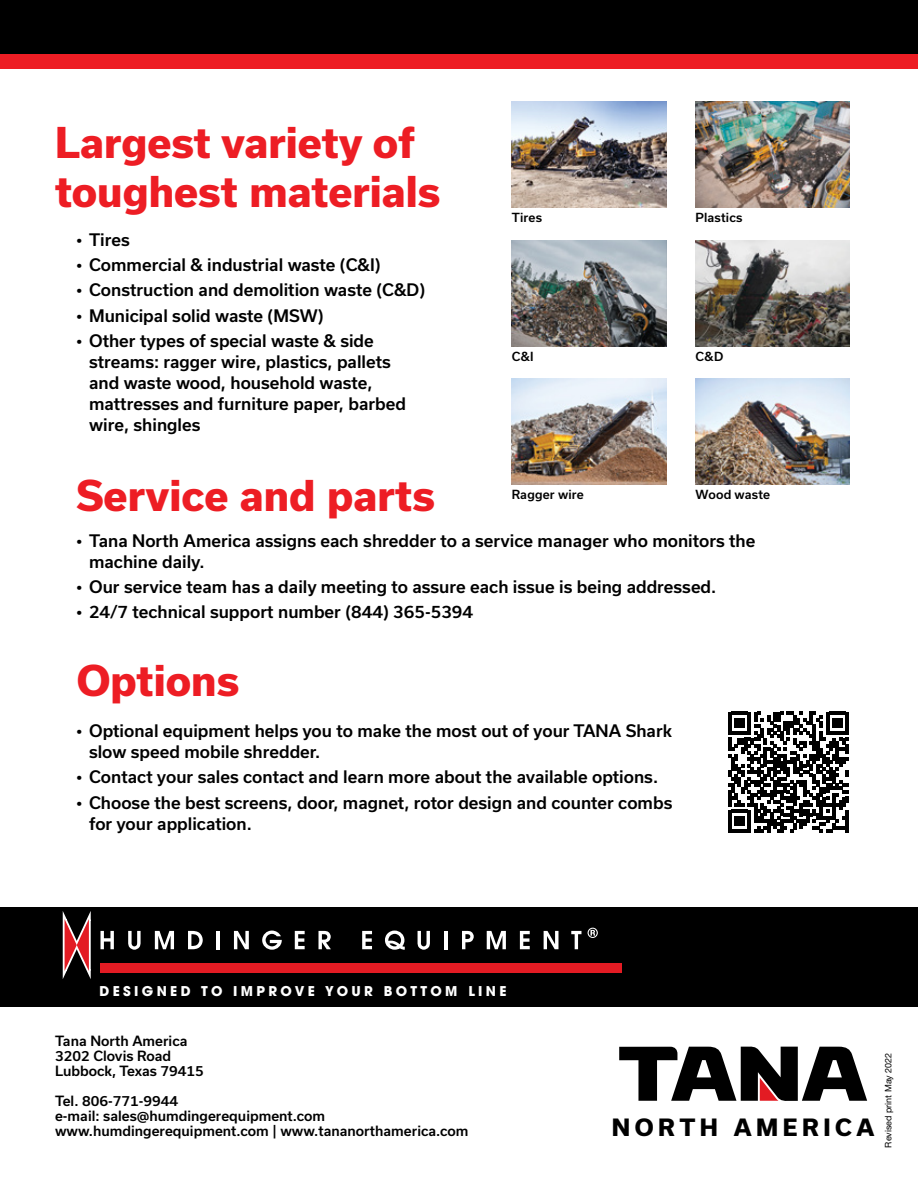
<style>
.page{position:relative;width:918px;height:1188px;background:#fff}
.page>*{position:absolute;margin:0;border:0;box-sizing:border-box;transform-origin:0 0}
.Pieni_otsikko__isomp{font:800 40.5px "Usual";color:#ed1d24}
.otsikko_valkoinen{font:800 40.5px "Usual";color:#ed1d24}
.t1{font:800 22.8px "Usual";letter-spacing:.2em;color:#000}
.t2{font:500 16.5px/21px "Usual";color:#000}
.otsikko_valkoinen-2{font:500 13.5px "Usual";color:#000}
.t3{font:700 13.35px "Avant Garde";letter-spacing:.25em;color:#fff}
.leipä{font:500 12px "Usual";letter-spacing:.01em;color:#000}
.leipä-2{font:9px "Helvetica Neue LT Std";color:#000}
</style>
<div class="page">
<div style="left:0;top:907px;width:918px;height:99px;background:#000"></div>
<div style="left:100px;top:964px;width:522px;height:9px;background:#e31b23"></div>
<svg style="left:63px;top:911px;width:28px;height:68px"></svg>
<svg style="left:101px;top:931px;width:13px;height:18px"></svg>
<svg style="left:128px;top:931px;width:13px;height:19px"></svg>
<svg style="left:155px;top:931px;width:19px;height:18px"></svg>
<svg style="left:188px;top:931px;width:15px;height:18px"></svg>
<hr style="left:216px;top:931px;width:4px;height:18px;background:#fff">
<svg style="left:234px;top:931px;width:15px;height:18px"></svg>
<svg style="left:262px;top:931px;width:20px;height:19px"></svg>
<svg style="left:295px;top:931px;width:10px;height:18px"></svg>
<svg style="left:319px;top:931px;width:12px;height:18px"></svg>
<svg style="left:362px;top:931px;width:10px;height:18px"></svg>
<svg style="left:385px;top:931px;width:20px;height:19px"></svg>
<svg style="left:418px;top:931px;width:12px;height:19px"></svg>
<hr style="left:444px;top:931px;width:4px;height:18px;background:#fff">
<svg style="left:462px;top:931px;width:12px;height:18px"></svg>
<svg style="left:487px;top:931px;width:19px;height:18px"></svg>
<svg style="left:520px;top:931px;width:10px;height:18px"></svg>
<svg style="left:544px;top:931px;width:14px;height:18px"></svg>
<svg style="left:571px;top:931px;width:10px;height:18px"></svg>
<svg style="left:588px;top:928px;width:10px;height:10px"></svg>
<img style="left:512px;top:102px;width:154px;height:106px">
<img style="left:696px;top:102px;width:154px;height:106px">
<img style="left:512px;top:379px;width:154px;height:106px">
<img style="left:512px;top:240px;width:154px;height:106px">
<img style="left:696px;top:240px;width:154px;height:106px">
<img style="left:696px;top:379px;width:154px;height:106px">
<svg style="left:728px;top:712px;width:121px;height:121px"></svg>
<hr style="left:846px;top:810px;width:3px;height:23px;background:#000">
<div style="left:0;top:0;width:918px;height:64px;background:#000"></div>
<div style="left:0;top:54px;width:918px;height:15px;background:#ed1d24"></div>
<svg style="left:619px;top:1047px;width:248px;height:54px"></svg>
<p class="Pieni_otsikko__isomp" style="left:55px;top:119px;width:362px">Largest variety of</p>
<p class="Pieni_otsikko__isomp" style="left:55px;top:168px;width:387px">toughest materials</p>
<p class="t2" style="left:76px;top:229px;width:55px">• Tires</p>
<p class="t2" style="left:76px;top:254px;width:306px">• Commercial &amp; industrial waste (C&amp;I)</p>
<p class="t2" style="left:76px;top:280px;width:350px">• Construction and demolition waste (C&amp;D)</p>
<p class="t2" style="left:76px;top:305px;width:249px">• Municipal solid waste (MSW)</p>
<p class="t2" style="left:89px;top:330px;width:319px;text-indent:-13px">• Other types of special waste &amp; side streams: ragger wire, plastics, pallets and waste wood, household waste, mattresses and furniture paper, barbed wire, shingles</p>
<p class="otsikko_valkoinen" style="left:76px;top:473px;width:360px">Service and parts</p>
<p class="leipä" style="left:512px;top:211px;width:32px">Tires</p>
<p class="leipä" style="left:696px;top:211px;width:48px">Plastics</p>
<p class="leipä" style="left:512px;top:349px;width:23px">C&amp;I</p>
<p class="leipä" style="left:696px;top:349px;width:29px">C&amp;D</p>
<p class="leipä" style="left:512px;top:487px;width:74px">Ragger wire</p>
<p class="leipä" style="left:696px;top:488px;width:76px">Wood waste</p>
<p class="t2" style="left:89px;top:530px;width:668px;text-indent:-13px">• Tana North America assigns each shredder to a service manager who monitors the machine daily.</p>
<p class="t2" style="left:76px;top:576px;width:642px">• Our service team has a daily meeting to assure each issue is being addressed.</p>
<p class="t2" style="left:76px;top:602px;width:398px">• 24/7 technical support number (844) 365-5394</p>
<p class="otsikko_valkoinen" style="left:77px;top:657px;width:164px">Options</p>
<p class="t2" style="left:89px;top:720px;width:585px;text-indent:-13px">• Optional equipment helps you to make the most out of your TANA Shark slow speed mobile shredder.</p>
<p class="t2" style="left:76px;top:767px;width:583px">• Contact your sales contact and learn more about the available options.</p>
<p class="t2" style="left:89px;top:792px;width:585px;text-indent:-13px">• Choose the best screens, door, magnet, rotor design and counter combs for your application.</p>
<p class="t3" style="left:99px;top:982px;width:409px">DESIGNED TO IMPROVE YOUR BOTTOM LINE</p>
<p class="otsikko_valkoinen-2" style="left:55px;top:1034px;width:134px">Tana North America</p>
<p class="otsikko_valkoinen-2" style="left:55px;top:1049px;width:118px">3202 Clovis Road</p>
<p class="otsikko_valkoinen-2" style="left:55px;top:1064px;width:150px">Lubbock, Texas 79415</p>
<p class="otsikko_valkoinen-2" style="left:55px;top:1094px;width:124px">Tel. 806-771-9944</p>
<p class="otsikko_valkoinen-2" style="left:55px;top:1109px;width:272px">e-mail: sales@humdingerequipment.com</p>
<p class="otsikko_valkoinen-2" style="left:55px;top:1124px;width:415px">www.humdingerequipment.com | www.tananorthamerica.com</p>
<p class="t1" style="left:612px;top:1114px;width:264px">NORTH AMERICA</p>
<p class="leipä-2" style="left:883px;top:1148px;width:97px;rotate:-90deg">Revised print May 2022</p>
</div>
